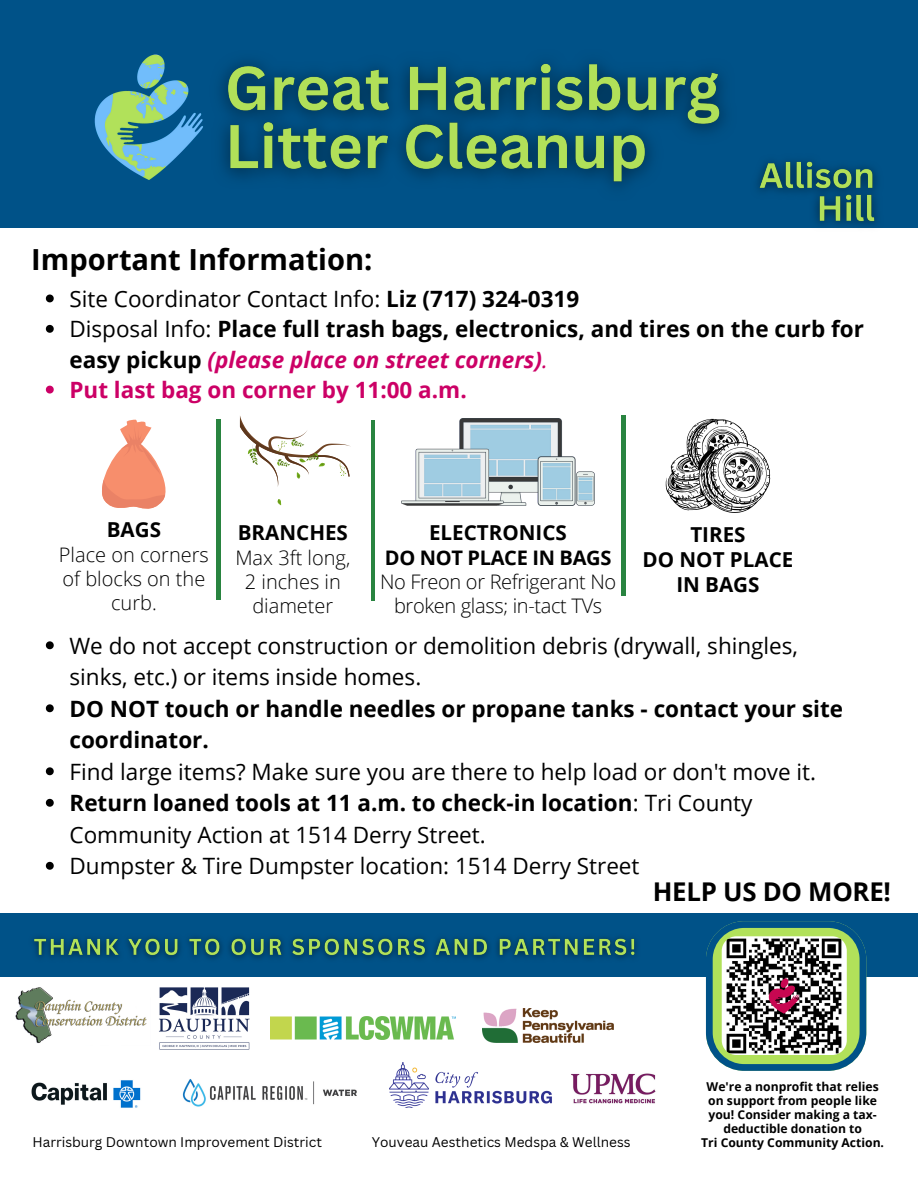
<style>
.page{position:relative;width:918px;height:1188px;background:#fff}
.page>*{position:absolute;margin:0;border:0;box-sizing:border-box;transform-origin:0 0}
.t1{font:700 29.1px "Open Sans";color:#000}
.t2{font:700 25.8px "Open Sans";letter-spacing:-.01em;color:#000}
.t3{font:700 22.5px/31.5px "Open Sans";color:#000}
.t4{font:22.5px/31.5px "Open Sans";color:#000}
.t5{font:700 22.5px "Open Sans";color:#c06}
.t6{font:700 20.55px/24.9px "Open Sans";color:#000;text-align:center}
.t7{font:300 20.1px/23.9px "Open Sans";letter-spacing:-.015em;color:#000;text-align:center}
.t8{font:300 19.95px/23.9px "Open Sans";color:#000;text-align:center}
.t9{font:13.65px "Canva Sans";color:#000}
.t10{font:700 12.15px/13.8px "Open Sans";color:#000;text-align:center}
.s1{font-weight:700}
.s2{font-weight:400}
.s3{font-style:italic;color:#c06}
.s4{font-weight:400;font-style:italic;color:#c06}
</style>
<div class="page">
<div style="left:0;top:0;width:918px;height:228px;background:#005288"></div>
<img style="left:94px;top:54px;width:108px;height:126px">
<hr style="left:217px;top:419px;width:3px;height:181px;background:#298440">
<hr style="left:371px;top:420px;width:4px;height:181px;background:#298440">
<hr style="left:622px;top:415px;width:3px;height:181px;background:#298440">
<svg style="left:240px;top:416px;width:111px;height:71px"></svg>
<svg style="left:277px;top:499px;width:5px;height:6px"></svg>
<svg style="left:102px;top:420px;width:64px;height:89px"></svg>
<img style="left:402px;top:419px;width:192px;height:86px">
<svg style="left:666px;top:418px;width:104px;height:95px"></svg>
<svg style="left:46px;top:641px;width:8px;height:8px"></svg>
<svg style="left:46px;top:704px;width:8px;height:8px"></svg>
<svg style="left:46px;top:767px;width:8px;height:8px"></svg>
<svg style="left:46px;top:799px;width:8px;height:8px"></svg>
<svg style="left:46px;top:862px;width:8px;height:8px"></svg>
<img style="left:202px;top:61px;width:524px;height:126px">
<svg style="left:46px;top:295px;width:8px;height:7px"></svg>
<svg style="left:46px;top:325px;width:8px;height:8px"></svg>
<svg style="left:46px;top:386px;width:8px;height:8px"></svg>
<img style="left:270px;top:1017px;width:186px;height:22px">
<img style="left:182px;top:1079px;width:175px;height:28px">
<img style="left:389px;top:1062px;width:163px;height:46px">
<img style="left:571px;top:1073px;width:85px;height:31px">
<img style="left:15px;top:987px;width:132px;height:57px">
<img style="left:159px;top:987px;width:91px;height:63px">
<img style="left:31px;top:1080px;width:110px;height:28px">
<img style="left:483px;top:1008px;width:130px;height:34px">
<div style="left:0;top:914px;width:918px;height:63px;background:#005288"></div>
<img style="left:33px;top:937px;width:604px;height:22px">
<svg style="left:706px;top:921px;width:160px;height:150px"></svg>
<img style="left:722px;top:936px;width:125px;height:119px;border-radius:15px">
<img style="left:757px;top:161px;width:120px;height:64px">
<p class="t1" style="left:31px;top:239px;width:343px">Important Information:</p>
<h5 class="t4" style="left:69px;top:282px;width:511px">Site Coordinator Contact Info: <span class="s1">Liz (717) 324-0319</span></h5>
<p class="t3" style="left:69px;top:313px;width:796px;line-height:30.3px"><span class="s2">Disposal Info:</span> Place full trash bags, electronics, and tires on the curb for easy pickup <span class="s3">(please place on street corners)</span><span class="s4">.</span></p>
<p class="t5" style="left:69px;top:374px;width:399px">Put last bag on corner by 11:00 a.m.</p>
<p class="t6" style="left:107px;top:516px;width:56px">BAGS</p>
<p class="t8" style="left:59px;top:542px;width:151px">Place on corners of blocks on the curb.</p>
<p class="t6" style="left:238px;top:520px;width:112px">BRANCHES</p>
<p class="t8" style="left:235px;top:545px;width:117px">Max 3ft long,<br>2 inches in diameter</p>
<p class="t6" style="left:429px;top:520px;width:139px">ELECTRONICS</p>
<p class="t7" style="left:380px;top:545px;width:238px"><span class="s1">DO NOT PLACE IN BAGS<br></span>No Freon or Refrigerant No broken glass; in-tact TVs</p>
<p class="t6" style="left:643px;top:522px;width:152px">TIRES<br>DO NOT PLACE<br>IN BAGS</p>
<p class="t4" style="left:69px;top:629px;width:730px">We do not accept construction or demolition debris (drywall, shingles, sinks, etc.) or items inside homes.</p>
<p class="t3" style="left:69px;top:692px;width:775px">DO NOT touch or handle needles or propane tanks - contact your site coordinator.</p>
<p class="t4" style="left:69px;top:755px;width:748px">Find large items? Make sure you are there to help load or don't move it.</p>
<p class="t3" style="left:69px;top:787px;width:685px">Return loaned tools at 11 a.m. to check-in location<span class="s2">: Tri County<br>Community Action at 1514 Derry Street.</span></p>
<p class="t4" style="left:69px;top:850px;width:572px">Dumpster &amp; Tire Dumpster location: 1514 Derry Street</p>
<p class="t2" style="left:653px;top:874px;width:240px">HELP US DO MORE!</p>
<p class="t9" style="left:32px;top:1133px;width:291px">Harrisburg Downtown Improvement District</p>
<p class="t9" style="left:372px;top:1133px;width:260px">Youveau Aesthetics Medspa &amp; Wellness</p>
<p class="t10" style="left:707px;top:1080px;width:174px">We're a nonprofit that relies on support from people like you! Consider making a tax&shy;deductible donation to</p>
<p class="t10" style="left:701px;top:1135px;width:184px">Tri County Community Action.</p>
</div>
